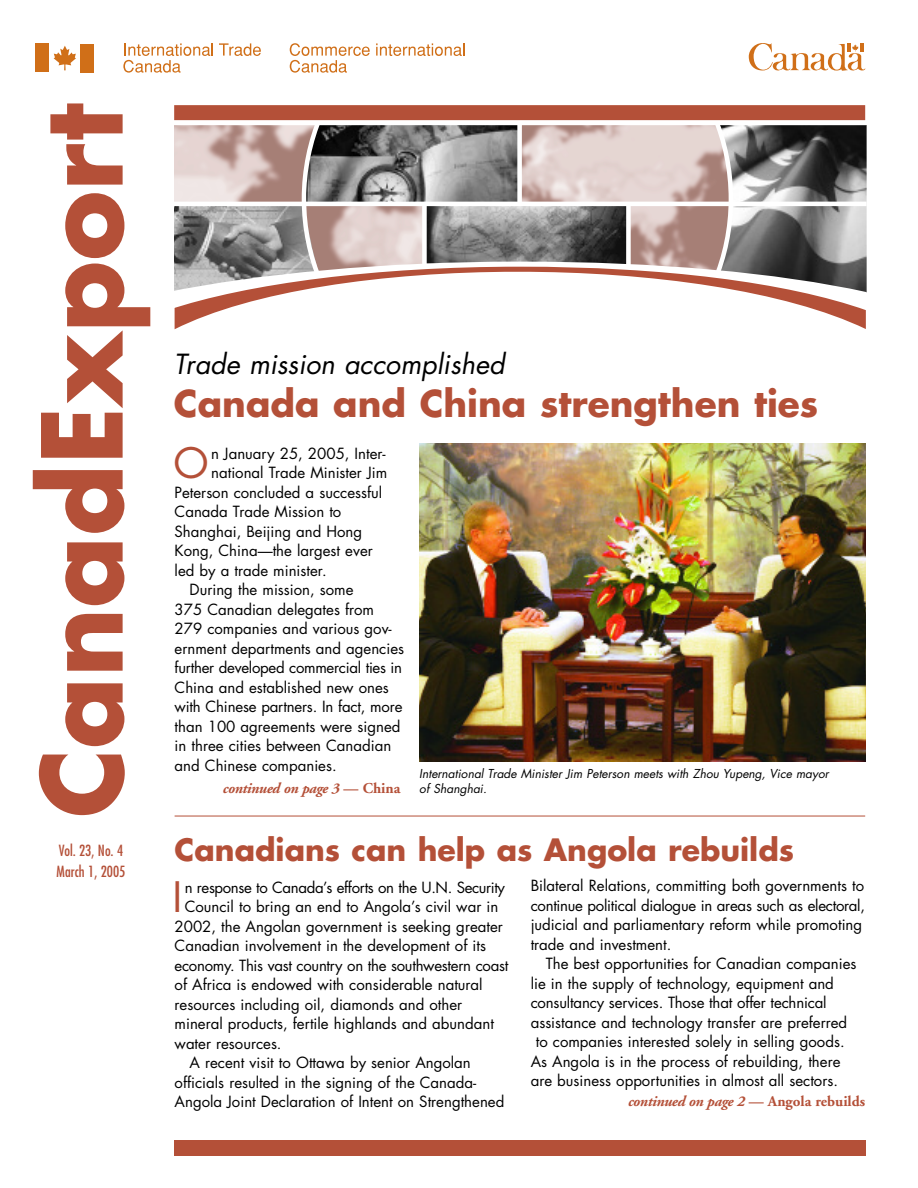
<style>
.page{position:relative;width:918px;height:1188px;background:#fff}
.page>*{position:absolute;margin:0;border:0;box-sizing:border-box;transform-origin:0 0}
.t1{font:700 108.3px "Futura";color:#b45038}
.t2{font:40.8px "Futura";color:#b45038}
.t3{font:700 36px "Futura";color:#b45038}
.t4{font:700 30px "Futura";color:#b45038}
.t5{font:italic 27px "Futura";color:#000}
.t6{font:15px/19.5px "Futura";color:#000}
.t7{font:15px "Futura";letter-spacing:-.02em;color:#000}
.t8{font:italic 700 15px "Adobe Garamond";letter-spacing:-.025em;color:#b45038}
.t9{font:15px "Futura";letter-spacing:-.025em;color:#000}
.t10{font:condensed 15px/21px "Futura";color:#b45038}
.t11{font:italic 12px/15px "Futura";color:#000}
.s1{font-style:normal}
</style>
<div class="page">
<svg style="left:175px;top:310px;width:691px;height:19px"></svg>
<div style="left:175px;top:1140px;width:691px;height:16px;background:#b45038"></div>
<img style="left:174px;top:126px;width:128px;height:76px">
<img style="left:174px;top:206px;width:128px;height:56px">
<img style="left:733px;top:126px;width:134px;height:136px">
<hr style="left:174px;top:202px;width:693px;height:4px;background:#fff">
<svg style="left:302px;top:126px;width:431px;height:136px;background:#aba09e"></svg>
<div style="left:517px;top:125px;width:5px;height:79px;background:#fff"></div>
<svg style="left:174px;top:262px;width:693px;height:48px"></svg>
<div style="left:626px;top:205px;width:5px;height:63px;background:#fff"></div>
<div style="left:422px;top:204px;width:5px;height:62px;background:#fff"></div>
<svg style="left:219px;top:43px;width:42px;height:13px"></svg>
<svg style="left:123px;top:43px;width:90px;height:30px"></svg>
<svg style="left:376px;top:43px;width:89px;height:13px"></svg>
<svg style="left:290px;top:43px;width:80px;height:30px"></svg>
<div style="left:36px;top:44px;width:13px;height:28px;background:#d06f18"></div>
<svg style="left:54px;top:46px;width:22px;height:24px"></svg>
<div style="left:80px;top:44px;width:14px;height:28px;background:#d06f18"></div>
<svg style="left:749px;top:43px;width:116px;height:28px"></svg>
<div style="left:174px;top:105px;width:691px;height:15px;background:#b45038"></div>
<hr style="left:175px;top:816px;width:690px;height:1px;background:#b45038">
<img style="left:419px;top:443px;width:447px;height:318px">
<h1 class="t1" style="left:33px;top:818px;width:716px;rotate:-90deg">CanadExport</h1>
<p class="t10" style="left:57px;top:841px;width:70px">Vol. 23, No. 4<br>March 1, 2005</p>
<h3 class="t5" style="left:174px;top:352px;width:332px">Trade mission accomplished</h3>
<h3 class="t3" style="left:174px;top:387px;width:646px">Canada and China strengthen ties</h3>
<h2 class="t2" style="left:174px;top:445px;width:37px">O</h2>
<p class="t6" style="left:211px;top:445px;width:176px">n January 25, 2005, Inter-</p>
<p class="t6" style="left:211px;top:464px;width:178px">national Trade Minister Jim</p>
<p class="t6" style="left:175px;top:484px;width:209px">Peterson concluded a successful</p>
<p class="t6" style="left:175px;top:503px;width:168px">Canada Trade Mission to</p>
<p class="t6" style="left:175px;top:523px;width:189px">Shanghai, Beijing and Hong</p>
<p class="t6" style="left:175px;top:542px;width:200px">Kong, China—the largest ever</p>
<p class="t6" style="left:175px;top:562px;width:154px">led by a trade minister.</p>
<p class="t6" style="left:190px;top:581px;width:166px">During the mission, some</p>
<p class="t6" style="left:175px;top:601px;width:201px">375 Canadian delegates from</p>
<p class="t6" style="left:175px;top:620px;width:219px">279 companies and various gov-</p>
<p class="t6" style="left:175px;top:640px;width:231px">ernment departments and agencies</p>
<p class="t7" style="left:175px;top:661px;width:229px">further developed commercial ties in</p>
<p class="t6" style="left:175px;top:679px;width:216px">China and established new ones</p>
<p class="t6" style="left:175px;top:698px;width:229px">with Chinese partners. In fact, more</p>
<p class="t6" style="left:175px;top:718px;width:227px">than 100 agreements were signed</p>
<p class="t6" style="left:175px;top:737px;width:218px">in three cities between Canadian</p>
<p class="t6" style="left:175px;top:757px;width:164px">and Chinese companies.</p>
<p class="t8" style="left:223px;top:782px;width:179px">continued on page 3 <span class="s1">— China</span></p>
<p class="t11" style="left:419px;top:767px;width:411px">International Trade Minister Jim Peterson meets with Zhou Yupeng, Vice mayor of Shanghai.</p>
<h3 class="t4" style="left:175px;top:836px;width:621px">Canadians can help as Angola rebuilds</h3>
<h2 class="t2" style="left:173px;top:879px;width:11px">I</h2>
<p class="t9" style="left:185px;top:881px;width:322px">n response to Canada’s efforts on the U.N. Security</p>
<p class="t6" style="left:185px;top:898px;width:315px">Council to bring an end to Angola’s civil war in</p>
<p class="t6" style="left:175px;top:918px;width:330px">2002, the Angolan government is seeking greater</p>
<p class="t6" style="left:175px;top:937px;width:313px">Canadian involvement in the development of its</p>
<p class="t7" style="left:175px;top:959px;width:335px">economy. This vast country on the southwestern coast</p>
<p class="t6" style="left:175px;top:976px;width:310px">of Africa is endowed with considerable natural</p>
<p class="t6" style="left:175px;top:996px;width:289px">resources including oil, diamonds and other</p>
<p class="t6" style="left:175px;top:1015px;width:321px">mineral products, fertile highlands and abundant</p>
<p class="t6" style="left:175px;top:1035px;width:109px">water resources.</p>
<p class="t6" style="left:190px;top:1054px;width:283px">A recent visit to Ottawa by senior Angolan</p>
<p class="t6" style="left:175px;top:1074px;width:303px">officials resulted in the signing of the Canada-</p>
<p class="t6" style="left:175px;top:1093px;width:331px">Angola Joint Declaration of Intent on Strengthened</p>
<p class="t6" style="left:531px;top:877px;width:336px">Bilateral Relations, committing both governments to continue political dialogue in areas such as electoral, judicial and parliamentary reform while promoting trade and investment.</p>
<p class="t6" style="left:546px;top:955px;width:312px">The best opportunities for Canadian companies</p>
<p class="t6" style="left:531px;top:975px;width:305px">lie in the supply of technology, equipment and</p>
<p class="t6" style="left:531px;top:994px;width:298px">consultancy services. Those that offer technical</p>
<p class="t6" style="left:531px;top:1014px;width:318px">assistance and technology transfer are preferred</p>
<p class="t6" style="left:536px;top:1033px;width:310px">to companies interested solely in selling goods.</p>
<p class="t6" style="left:531px;top:1053px;width:311px">As Angola is in the process of rebuilding, there</p>
<p class="t6" style="left:531px;top:1072px;width:309px">are business opportunities in almost all sectors.</p>
<p class="t8" style="left:628px;top:1095px;width:239px">continued on page 2 <span class="s1">— Angola rebuilds</span></p>
</div>
